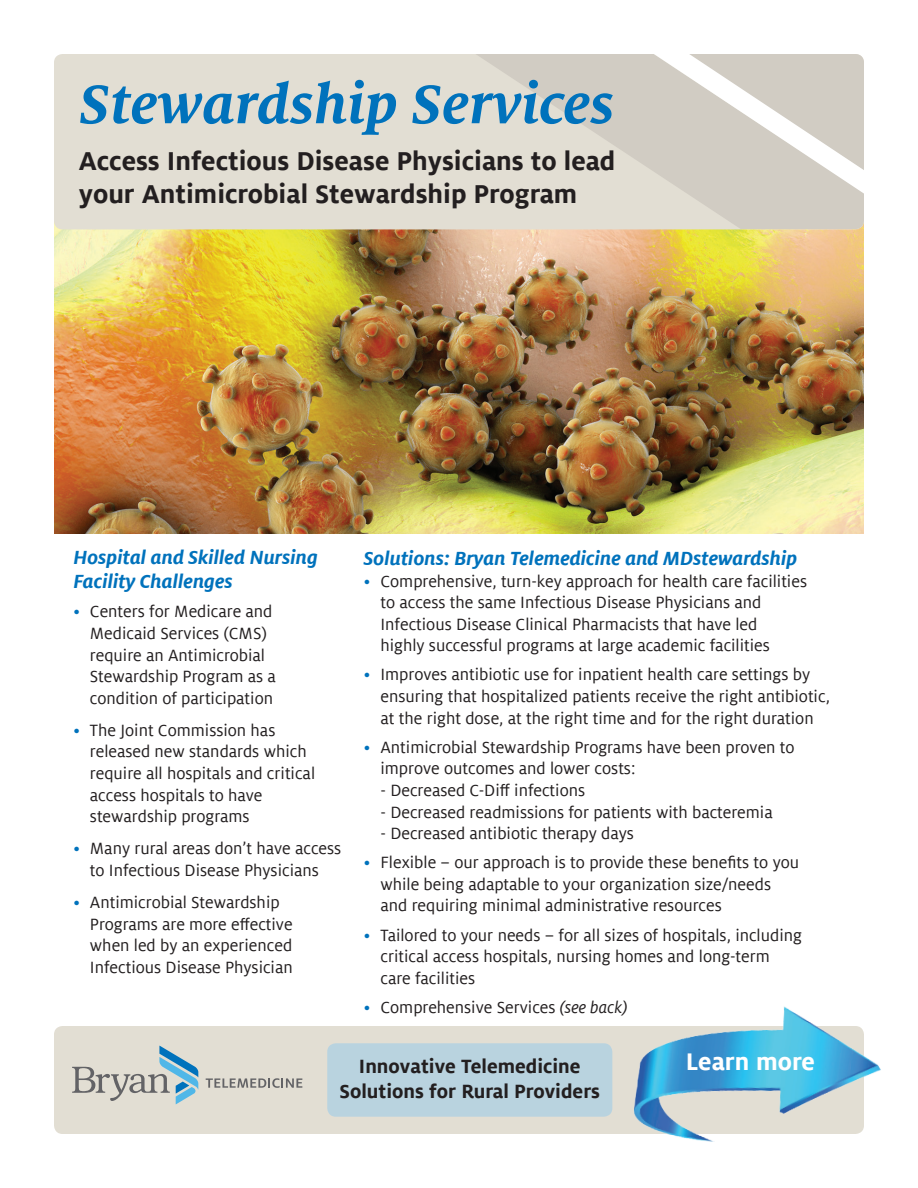
<style>
.page{position:relative;width:918px;height:1188px;background:#fff}
.page>*{position:absolute;margin:0;border:0;box-sizing:border-box;transform-origin:0 0}
.t1{font:italic 700 60px "Milo Serif Offc";color:#0072bc}
.t2{font:700 28.5px/33px "Milo Offc";color:#231f20}
.t3{font:700 26.55px "Milo Offc";color:#fff}
.t4{font:700 21.15px "Milo Offc";color:#231f20}
.t5{font:italic 700 21px/24px "Milo Offc";color:#0072bc}
.t6{font:18px/21.6px "Milo Offc";color:#231f20}
.s1{color:#0072bc}
.s2{font-style:italic}
</style>
<div class="page">
<img style="left:54px;top:223px;width:810px;height:311px">
<div style="left:54px;top:1026px;width:810px;height:108px;background:#e2ded3;border-radius:9px"></div>
<img style="left:634px;top:1006px;width:247px;height:136px">
<svg style="left:72px;top:1046px;width:126px;height:58px"></svg>
<svg style="left:206px;top:1078px;width:96px;height:10px"></svg>
<div style="left:327px;top:1043px;width:285px;height:74px;background:#b9d3df;border-radius:9px"></div>
<div style="left:54px;top:54px;width:810px;height:175px;background:#e2ded3;border-radius:9px"></div>
<svg style="left:476px;top:54px;width:388px;height:175px"></svg>
<svg style="left:613px;top:54px;width:251px;height:170px"></svg>
<h1 class="t1" style="left:79px;top:72px;width:537px">Stewardship Services</h1>
<h2 class="t2" style="left:79px;top:144px;width:538px">Access Infectious Disease Physicians to lead your Antimicrobial Stewardship Program</h2>
<p class="t5" style="left:73px;top:546px;width:246px">Hospital and Skilled Nursing<br>Facility Challenges</p>
<p class="t6" style="left:90px;top:601px;width:188px;text-indent:-17px"><span class="s1">•</span> Centers for Medicare and<br>Medicaid Services (CMS) require an Antimicrobial<br>Stewardship Program as a condition of participation</p>
<p class="t6" style="left:90px;top:720px;width:227px;text-indent:-17px"><span class="s1">•</span> The Joint Commission has released new standards which require all hospitals and critical access hospitals to have stewardship programs</p>
<p class="t6" style="left:73px;top:838px;width:269px;text-align:center"><span class="s1">•</span> Many rural areas don’t have access to Infectious Disease Physicians</p>
<p class="t6" style="left:90px;top:892px;width:204px;text-indent:-17px"><span class="s1">•</span> Antimicrobial Stewardship<br>Programs are more effective when led by an experienced<br>Infectious Disease Physician</p>
<p class="t5" style="left:364px;top:546px;width:435px">Solutions: Bryan Telemedicine and MDstewardship</p>
<p class="t6" style="left:380px;top:570px;width:428px;text-indent:-17px"><span class="s1">•</span> Comprehensive, turn-key approach for health care facilities to access the same Infectious Disease Physicians and Infectious Disease Clinical Pharmacists that have led<br>highly successful programs at large academic facilities</p>
<p class="t6" style="left:380px;top:664px;width:451px;text-indent:-17px"><span class="s1">•</span> Improves antibiotic use for inpatient health care settings by ensuring that hospitalized patients receive the right antibiotic, at the right dose, at the right time and for the right duration</p>
<p class="t6" style="left:380px;top:736px;width:416px;text-indent:-17px"><span class="s1">•</span> Antimicrobial Stewardship Programs have been proven to improve outcomes and lower costs:</p>
<p class="t6" style="left:380px;top:780px;width:206px">- Decreased C-Diff infections</p>
<p class="t6" style="left:380px;top:801px;width:394px">- Decreased readmissions for patients with bacteremia</p>
<p class="t6" style="left:380px;top:823px;width:255px">- Decreased antibiotic therapy days</p>
<p class="t6" style="left:380px;top:852px;width:420px;text-indent:-17px"><span class="s1">•</span> Flexible – our approach is to provide these benefits to you while being adaptable to your organization size/needs and requiring minimal administrative resources</p>
<p class="t6" style="left:380px;top:924px;width:423px;text-indent:-17px"><span class="s1">•</span> Tailored to your needs – for all sizes of hospitals, including critical access hospitals, nursing homes and long-term care facilities</p>
<p class="t6" style="left:364px;top:997px;width:265px"><span class="s1">•</span> Comprehensive Services <span class="s2">(see back)</span></p>
<p class="t4" style="left:359px;top:1054px;width:223px">Innovative Telemedicine</p>
<h3 class="t3" style="left:686px;top:1046px;width:131px">Learn more</h3>
<p class="t4" style="left:339px;top:1080px;width:262px">Solutions for Rural Providers</p>
</div>
